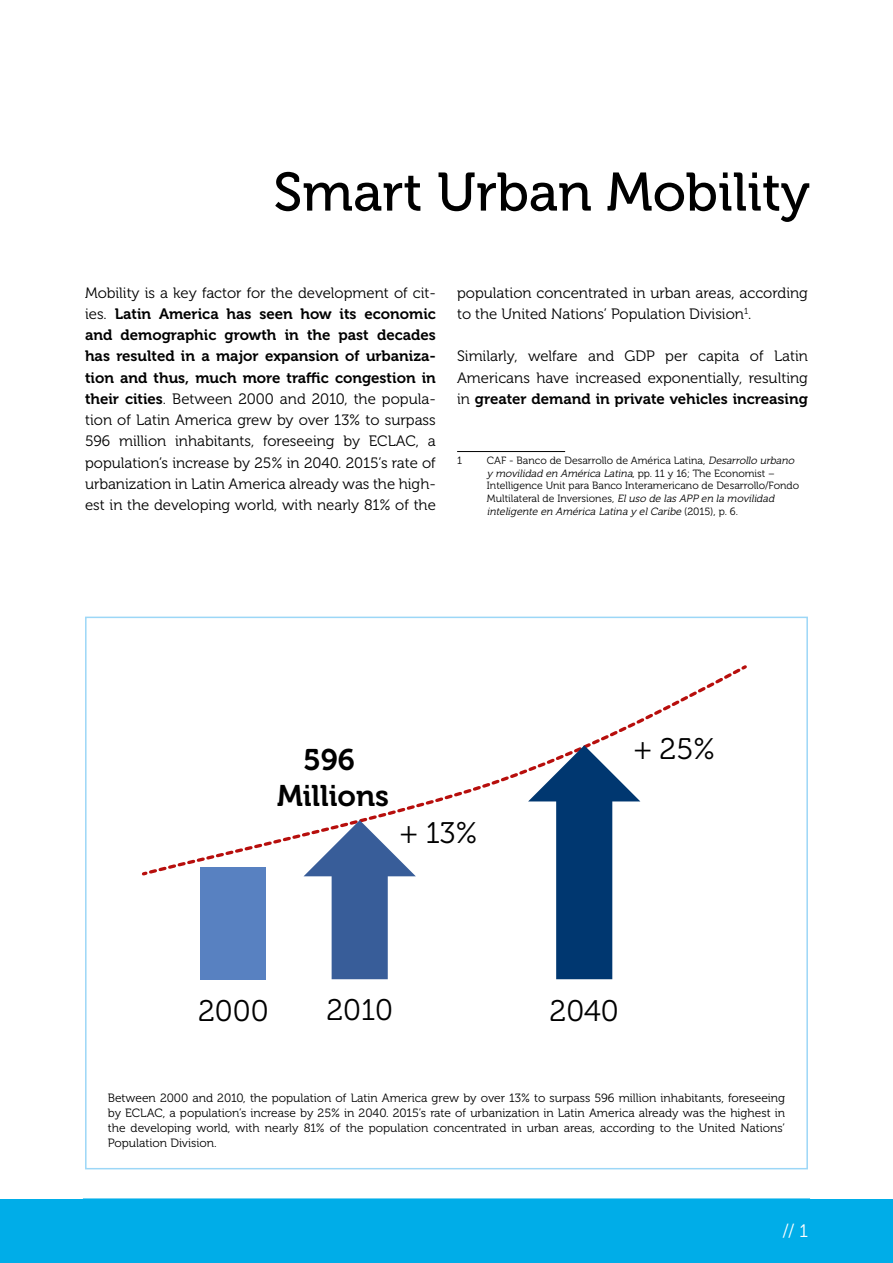
<style>
.page{position:relative;width:893px;height:1263px;background:#fff}
.page>*{position:absolute;margin:0;border:0;box-sizing:border-box;transform-origin:0 0}
.t1{font:54px "Museo 500";color:#000}
.t2{font:29.7px "Museo 300";color:#000}
.t3{font:29.7px/35.7px "Museo 700";color:#000;text-align:center}
.t4{font:18px "Museo 300";color:#fff}
.t5{font:15px/21.3px "Museo 300";color:#000}
.t6{font:15px/21.3px "Museo 700";color:#000;text-align:justify}
.t7{font:12px/15px "Museo 300";color:#000;text-align:justify}
.t8{font:10.5px/12.6px "Museo 300";color:#000}
.s1{font-family:"Museo 300"}
.s2{font-family:"Museo 700"}
.s3{font-style:italic}
</style>
<div class="page">
<div style="left:0;top:1199px;width:893px;height:64px;background:#00ade8"></div>
<hr style="left:83px;top:1198px;width:727px;height:2px;background:#00ade8">
<hr style="left:457px;top:451px;width:108px;height:1px;background:#000">
<svg style="left:142px;top:871px;width:5px;height:5px"></svg>
<svg style="left:147px;top:668px;width:592px;height:208px"></svg>
<svg style="left:739px;top:665px;width:8px;height:7px"></svg>
<div style="left:201px;top:867px;width:65px;height:112px;background:#5881c1"></div>
<svg style="left:304px;top:820px;width:112px;height:159px"></svg>
<svg style="left:528px;top:745px;width:112px;height:234px"></svg>
<h1 class="t1" style="left:273px;top:162px;width:538px">Smart Urban Mobility</h1>
<p class="t5" style="left:85px;top:282px;width:352px">Mobility is a key factor for the development of cit-</p>
<p class="t6" style="left:85px;top:303px;width:352px"><span class="s1">ies.</span> Latin America has seen how its economic and demographic growth in the past decades has resulted in a major expansion of urbaniza&shy;tion and thus, much more traffic congestion in</p>
<p class="t5" style="left:85px;top:388px;width:352px;text-align:justify"><span class="s2">their cities</span>. Between 2000 and 2010, the popula&shy;tion of Latin America grew by over 13% to surpass 596 million inhabitants, foreseeing by ECLAC, a population’s increase by 25% in 2040. 2015’s rate of urbanization in Latin America already was the high&shy;est in the developing world, with nearly 81% of the</p>
<p class="t5" style="left:457px;top:282px;width:352px">population concentrated in urban areas, according to the United Nations’ Population Division<sup>1</sup>.</p>
<p class="t5" style="left:457px;top:346px;width:352px">Similarly, welfare and GDP per capita of Latin<br>Americans have increased exponentially, resulting</p>
<p class="t6" style="left:457px;top:388px;width:352px"><span class="s1">in</span> greater demand in private vehicles increasing</p>
<p class="t8" style="left:457px;top:454px;width:6px">1</p>
<p class="t8" style="left:487px;top:454px;width:314px">CAF - Banco de Desarrollo de América Latina, <span class="s3">Desarrollo urbano y movilidad en América Latina</span>, p p . 1 1 y 1 6 ; T h e E c o n o m i s t – Intelligence Unit para Banco Interamericano de Desarrollo/Fondo Multilateral de Inversiones, <span class="s3">Eluso de lasAPP en la movilidad inteligente en América Latina y elCaribe</span> ( 2 0 1 5 ) , p . 6 .</p>
<h2 class="t3" style="left:277px;top:742px;width:114px">596<br>Millions</h2>
<h2 class="t2" style="left:634px;top:733px;width:83px">+ 25%</h2>
<h2 class="t2" style="left:400px;top:817px;width:79px">+ 13%</h2>
<h2 class="t2" style="left:198px;top:995px;width:72px">2000</h2>
<h2 class="t2" style="left:326px;top:993px;width:68px">2010</h2>
<h2 class="t2" style="left:550px;top:995px;width:71px">2040</h2>
<p class="t7" style="left:108px;top:1090px;width:679px">Between 2000 and 2010, the population of Latin America grew by over 13% to surpass 596 million inhabitants, foreseeing by ECLAC, a population’s increase by 25% in 2040. 2015’s rate of urbanization in Latin America already was the highest in the developing world, with nearly 81% of the population concentrated in urban areas, according to the United Nations’ Population Division.</p>
<p class="t4" style="left:783px;top:1221px;width:27px">// 1</p>
</div>
